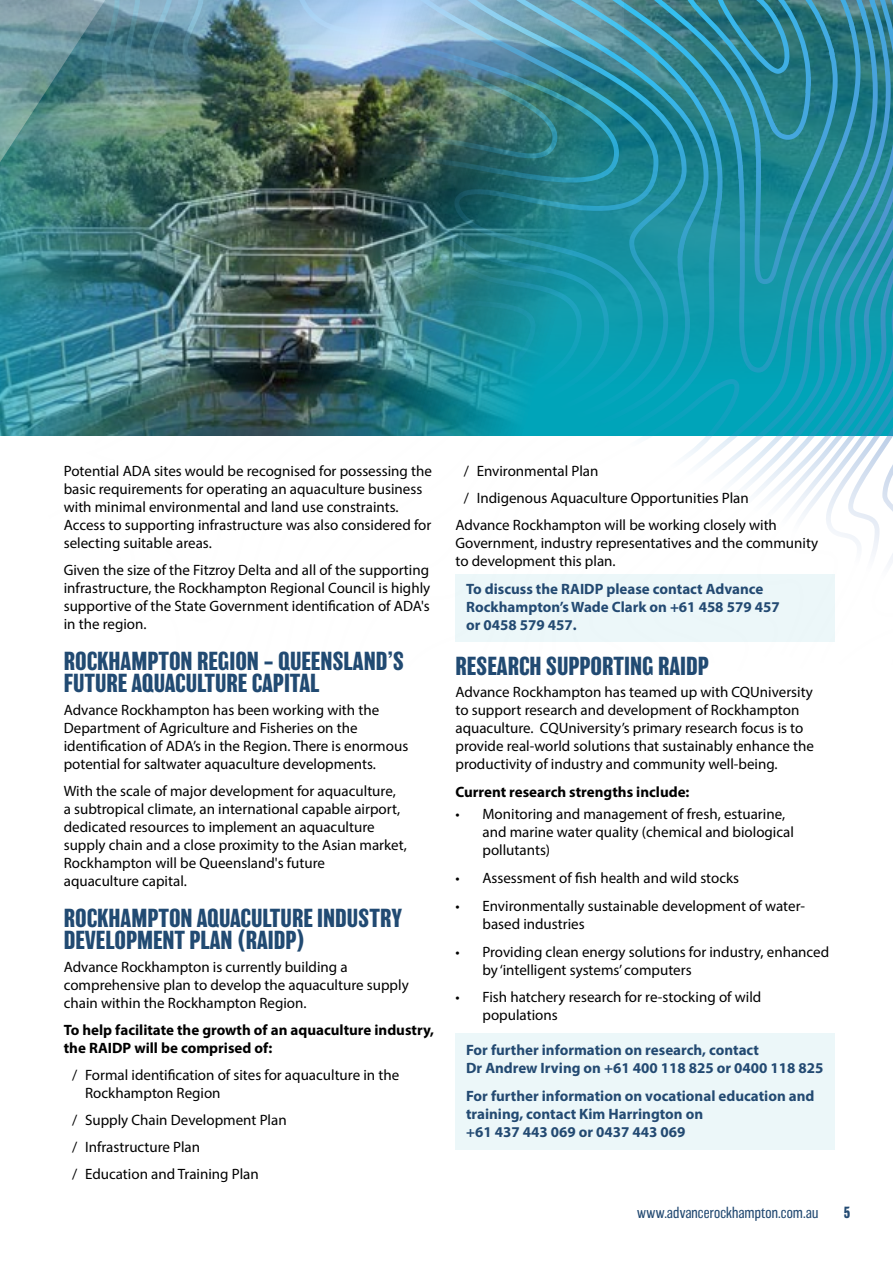
<style>
.page{position:relative;width:893px;height:1263px;background:#fff}
.page>*{position:absolute;margin:0;border:0;box-sizing:border-box;transform-origin:0 0}
.t1{font:700 24px/22.5px "Balboa";color:#214a72}
.t2{font:15px/18px "Myriad Pro";color:#000}
.t3{font:700 15px/18px "Myriad Pro";color:#234a72}
.t4{font:700 15px/18px "Myriad Pro";color:#000}
.t5{font:200 15px "Balboa";letter-spacing:.01em;color:#234a72}
.t6{font:700 15px "Balboa";color:#234a72}
</style>
<div class="page">
<div style="left:455px;top:1033px;width:380px;height:117px;background:#ecf7f9"></div>
<svg style="left:406px;top:435px;width:69px;height:207px"></svg>
<svg style="left:878px;top:0;width:13px;height:563px"></svg>
<svg style="left:624px;top:0;width:254px;height:642px"></svg>
<svg style="left:475px;top:379px;width:266px;height:263px"></svg>
<svg style="left:497px;top:547px;width:60px;height:95px"></svg>
<svg style="left:624px;top:0;width:236px;height:373px;background:#1896ab"></svg>
<svg style="left:630px;top:0;width:208px;height:284px;background:#258c9f"></svg>
<svg style="left:682px;top:0;width:129px;height:140px;background:#2d8493"></svg>
<img style="left:0;top:0;width:624px;height:435px">
<p class="t2" style="left:64px;top:461px;width:370px">Potential ADA sites would be recognised for possessing the basic requirements for operating an aquaculture business with minimal environmental and land use constraints.<br>Access to supporting infrastructure was also considered for selecting suitable areas.</p>
<p class="t2" style="left:64px;top:561px;width:368px;text-align:justify">Given the size of the Fitzroy Delta and all of the supporting infrastructure, the Rockhampton Regional Council is highly supportive of the State Government identification of ADA's in the region.</p>
<h1 class="t1" style="left:64px;top:650px;width:342px">ROCKHAMPTON REGION – QUEENSLAND’S<br>FUTURE AQUACULTURE CAPITAL</h1>
<p class="t2" style="left:64px;top:700px;width:346px">Advance Rockhampton has been working with the Department of Agriculture and Fisheries on the identification of ADA’s in the Region. There is enormous potential for saltwater aquaculture developments.</p>
<p class="t2" style="left:64px;top:782px;width:345px">With the scale of major development for aquaculture,<br>a subtropical climate, an international capable airport, dedicated resources to implement an aquaculture supply chain and a close proximity to the Asian market, Rockhampton will be Queensland's future<br>aquaculture capital.</p>
<h1 class="t1" style="left:64px;top:907px;width:340px">ROCKHAMPTON AQUACULTURE INDUSTRY<br>DEVELOPMENT PLAN (RAIDP)</h1>
<p class="t2" style="left:64px;top:957px;width:346px">Advance Rockhampton is currently building a comprehensive plan to develop the aquaculture supply chain within the Rockhampton Region.</p>
<p class="t4" style="left:64px;top:1021px;width:372px">To help facilitate the growth of an aquaculture industry, the RAIDP will be comprised of:</p>
<p class="t2" style="left:85px;top:1066px;width:316px;line-height:17.2px;text-indent:-13px">/ Formal identification of sites for aquaculture in the<br>Rockhampton Region</p>
<p class="t2" style="left:72px;top:1106px;width:216px;line-height:27px">/ Supply Chain Development Plan / Infrastructure Plan<br>/ Education and Training Plan</p>
<p class="t2" style="left:464px;top:461px;width:136px">/ Environmental Plan</p>
<p class="t2" style="left:464px;top:488px;width:286px">/ Indigenous Aquaculture Opportunities Plan</p>
<p class="t2" style="left:455px;top:516px;width:323px">Advance Rockhampton will be working closely with</p>
<p class="t2" style="left:455px;top:534px;width:364px">Government, industry representatives and the community to development this plan.</p>
<p class="t3" style="left:466px;top:580px;width:315px">To discuss the RAIDP please contact Advance<br>Rockhampton’s Wade Clark on +61 458 579 457 or 0458 579 457.</p>
<h1 class="t1" style="left:455px;top:655px;width:255px">RESEARCH SUPPORTING RAIDP</h1>
<p class="t2" style="left:455px;top:683px;width:360px">Advance Rockhampton has teamed up with CQUniversity to support research and development of Rockhampton aquaculture. CQUniversity’s primary research focus is to provide real-world solutions that sustainably enhance the productivity of industry and community well-being.</p>
<p class="t4" style="left:455px;top:782px;width:236px">Current research strengths include:</p>
<p class="t2" style="left:482px;top:805px;width:313px;text-indent:-27px">• Monitoring and management of fresh, estuarine, and marine water quality (chemical and biological pollutants)</p>
<p class="t2" style="left:455px;top:869px;width:285px">• Assessment of fish health and wild stocks</p>
<p class="t2" style="left:482px;top:896px;width:324px;text-indent:-27px">• Environmentally sustainable development of water&shy;based industries</p>
<p class="t2" style="left:482px;top:942px;width:348px;text-indent:-27px">• Providing clean energy solutions for industry, enhanced by ‘intelligent systems’ computers</p>
<p class="t2" style="left:482px;top:988px;width:280px;text-indent:-27px">• Fish hatchery research for re-stocking of wild populations</p>
<p class="t3" style="left:466px;top:1041px;width:359px">For further information on research, contact<br>Dr Andrew Irving on +61 400 118 825 or 0400 118 825</p>
<p class="t3" style="left:466px;top:1086px;width:350px">For further information on vocational education and training, contact Kim Harrington on<br>+61 437 443 069 or 0437 443 069</p>
<p class="t5" style="left:637px;top:1204px;width:183px">www.advancerockhampton.com.au</p>
<p class="t6" style="left:844px;top:1203px;width:8px">5</p>
</div>
